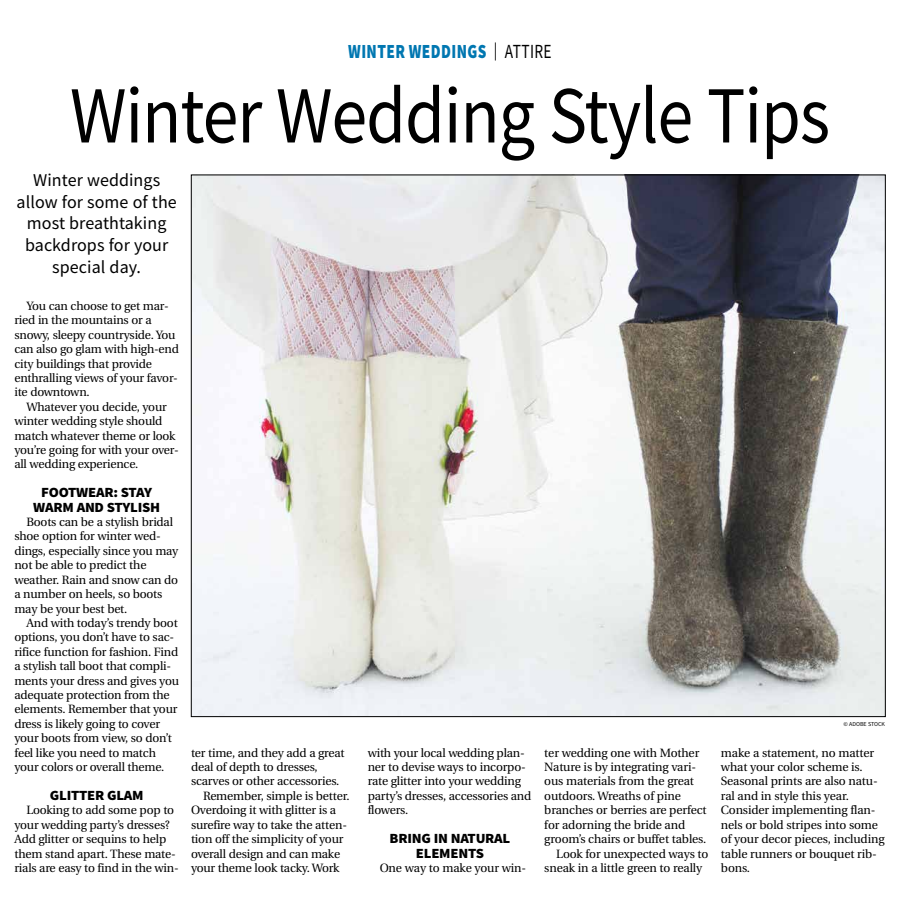
<style>
.page{position:relative;width:900px;height:908px;background:#fff}
.page>*{position:absolute;margin:0;border:0;box-sizing:border-box;transform-origin:0 0}
.t1{font:81px "Source Sans Pro";letter-spacing:-.015em;color:#000;scale:.89 1}
.t2{font:900 20px "Source Sans Pro";letter-spacing:.025em;color:#0077b1;scale:.77 1}
.t3{font:18px/21.6px "Source Sans Pro";letter-spacing:.005em;color:#000;text-align:center}
.t4{font:900 14px/14.4px "Source Sans Pro";letter-spacing:-.015em;color:#000;text-align:center;scale:1.05 1}
.t5{font:12px/14.4px "Utopia";letter-spacing:-.015em;color:#000}
.t6{font:6px "Source Sans Pro";color:#000}
.s1{font-weight:400;font-size:18px;color:#000}
.s2{font-weight:400;color:#000}
</style>
<div class="page">
<img style="left:193px;top:177px;width:691px;height:537px">
<h2 class="t2" style="left:348px;top:38px;width:266px">WINTER WEDDINGS <span class="s1">|</span> <span class="s2">ATTIRE</span></h2>
<h1 class="t1" style="left:70px;top:64px;width:856px">Winter Wedding Style Tips</h1>
<h3 class="t3" style="left:17px;top:169px;width:162px">Winter weddings allow for some of the most breathtaking backdrops for your special day.</h3>
<p class="t5" style="left:14px;top:299px;width:166px;text-indent:12px">You can choose to get mar&shy;ried in the mountains or a snowy, sleepy countryside. You can also go glam with high-end city buildings that provide enthralling views of your favor&shy;ite downtown.</p>
<p class="t5" style="left:14px;top:399px;width:166px;text-indent:12px">Whatever you decide, your winter wedding style should match whatever theme or look you’re going for with your over&shy;all wedding experience.</p>
<p class="t4" style="left:33px;top:485px;width:122px">FOOTWEAR: STAY<br>WARM AND STYLISH</p>
<p class="t5" style="left:14px;top:515px;width:165px;text-indent:12px">Boots can be a stylish bridal shoe option for winter wed&shy;dings, especially since you may not be able to predict the weather. Rain and snow can do a number on heels, so boots may be your best bet.</p>
<p class="t5" style="left:14px;top:615px;width:166px;text-indent:12px">And with today’s trendy boot options, you don’t have to sac&shy;rifice function for fashion. Find a stylish tall boot that compli&shy;ments your dress and gives you adequate protection from the elements. Remember that your dress is likely going to cover your boots from view, so don’t feel like you need to match your colors or overall theme.</p>
<p class="t4" style="left:50px;top:787px;width:91px">GLITTER GLAM</p>
<p class="t5" style="left:14px;top:803px;width:166px;text-indent:12px">Looking to add some pop to your wedding party’s dresses?<br>Add glitter or sequins to help them stand apart. These mate&shy;rials are easy to find in the win-</p>
<p class="t5" style="left:191px;top:745px;width:155px">ter time, and they add a great</p>
<p class="t5" style="left:191px;top:759px;width:128px">deal of depth to dresses,</p>
<p class="t5" style="left:191px;top:774px;width:150px">scarves or other accessories.</p>
<p class="t5" style="left:203px;top:788px;width:148px">Remember, simple is better.</p>
<p class="t5" style="left:191px;top:803px;width:147px">Overdoing it with glitter is a</p>
<p class="t5" style="left:191px;top:817px;width:157px">surefire way to take the atten-</p>
<p class="t5" style="left:191px;top:831px;width:154px">tion off the simplicity of your</p>
<p class="t5" style="left:191px;top:846px;width:151px">overall design and can make</p>
<p class="t5" style="left:191px;top:860px;width:150px">your theme look tacky. Work</p>
<p class="t5" style="left:368px;top:745px;width:165px">with your local wedding plan&shy;ner to devise ways to incorpo&shy;rate glitter into your wedding party’s dresses, accessories and flowers.</p>
<p class="t4" style="left:390px;top:830px;width:116px">BRING IN NATURAL<br>ELEMENTS</p>
<p class="t5" style="left:380px;top:860px;width:148px">One way to make your win-</p>
<p class="t5" style="left:544px;top:745px;width:157px">ter wedding one with Mother</p>
<p class="t5" style="left:544px;top:759px;width:153px">Nature is by integrating vari-</p>
<p class="t5" style="left:544px;top:774px;width:151px">ous materials from the great</p>
<p class="t5" style="left:544px;top:788px;width:138px">outdoors. Wreaths of pine</p>
<p class="t5" style="left:544px;top:803px;width:164px">branches or berries are perfect</p>
<p class="t5" style="left:544px;top:817px;width:142px">for adorning the bride and</p>
<p class="t5" style="left:544px;top:831px;width:164px">groom’s chairs or buffet tables.</p>
<p class="t5" style="left:556px;top:846px;width:154px">Look for unexpected ways to</p>
<p class="t5" style="left:544px;top:860px;width:159px">sneak in a little green to really</p>
<p class="t6" style="left:844px;top:720px;width:43px">© ADOBE STOCK</p>
<p class="t5" style="left:721px;top:745px;width:165px">make a statement, no matter what your color scheme is.<br>Seasonal prints are also natu&shy;ral and in style this year.<br>Consider implementing flan&shy;nels or bold stripes into some of your decor pieces, including table runners or bouquet rib&shy;bons.</p>
</div>
